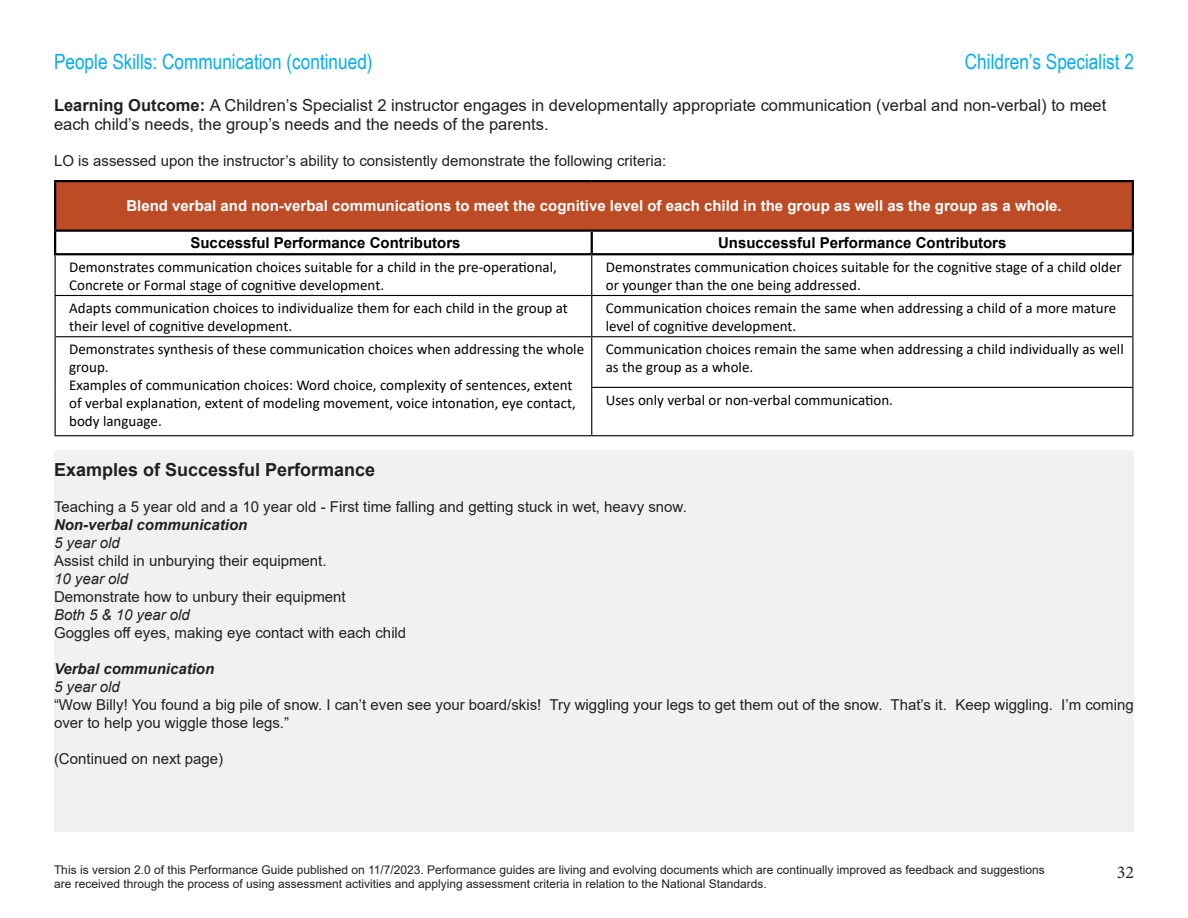
<style>
.page{position:relative;width:1188px;height:918px;background:#fff}
.page>*{position:absolute;margin:0;border:0;box-sizing:border-box;transform-origin:0 0}
.t1{font:21px "Arial Narrow";color:#00aeef}
.t2{font:700 18px "Arial";color:#231f20}
.t3{font:18px "Minion Pro";color:#231f20}
.t4{font:16.5px/19.8px "Arial";color:#231f20}
.t5{font:15px/18px "Calibri";color:#000}
.t6{font:15px/18px "Arial";color:#231f20}
.t7{font:700 15px "Arial";color:#fff}
.t8{font:700 15px "Arial";color:#000}
.t9{font:italic 700 15px "Arial";color:#231f20}
.t10{font:italic 15px "Arial";color:#231f20}
.t11{font:12px/14.4px "Arial";color:#231f20}
.s1{font-weight:700}
</style>
<div class="page">
<div style="left:55px;top:181px;width:1078px;height:50px;background:#bd4c26"></div>
<hr style="left:1132px;top:182px;width:2px;height:48px;background:#000">
<hr style="left:54px;top:182px;width:2px;height:48px;background:#000">
<hr style="left:54px;top:232px;width:2px;height:21px;background:#000">
<hr style="left:54px;top:180px;width:538px;height:2px;background:#000">
<hr style="left:592px;top:180px;width:542px;height:2px;background:#000">
<hr style="left:591px;top:232px;width:2px;height:21px;background:#000">
<hr style="left:1132px;top:232px;width:2px;height:21px;background:#000">
<hr style="left:54px;top:230px;width:538px;height:2px;background:#000">
<hr style="left:592px;top:230px;width:542px;height:2px;background:#000">
<hr style="left:54px;top:253px;width:538px;height:2px;background:#000">
<hr style="left:592px;top:253px;width:542px;height:2px;background:#000">
<hr style="left:55px;top:295px;width:537px;height:1px;background:#000">
<hr style="left:592px;top:295px;width:541px;height:1px;background:#000">
<hr style="left:55px;top:336px;width:537px;height:1px;background:#000">
<hr style="left:592px;top:336px;width:541px;height:1px;background:#000">
<hr style="left:591px;top:387px;width:542px;height:1px;background:#000">
<hr style="left:55px;top:435px;width:537px;height:1px;background:#000">
<hr style="left:592px;top:435px;width:541px;height:1px;background:#000">
<hr style="left:55px;top:255px;width:1px;height:40px;background:#000">
<hr style="left:55px;top:296px;width:1px;height:40px;background:#000">
<hr style="left:55px;top:337px;width:1px;height:50px;background:#000">
<hr style="left:55px;top:387px;width:1px;height:48px;background:#000">
<hr style="left:591px;top:255px;width:1px;height:40px;background:#000">
<hr style="left:1132px;top:255px;width:1px;height:40px;background:#000">
<hr style="left:591px;top:296px;width:1px;height:40px;background:#000">
<hr style="left:1132px;top:296px;width:1px;height:40px;background:#000">
<hr style="left:591px;top:337px;width:1px;height:50px;background:#000">
<hr style="left:1132px;top:337px;width:1px;height:50px;background:#000">
<hr style="left:591px;top:388px;width:1px;height:47px;background:#000">
<hr style="left:1132px;top:388px;width:1px;height:47px;background:#000">
<div style="left:54px;top:450px;width:1080px;height:382px;background:#f1f1f2"></div>
<p class="t1" style="left:54px;top:46px;width:320px">People Skills: Communication (continued)</p>
<h1 class="t1" style="left:965px;top:46px;width:171px">Children’s Specialist 2</h1>
<p class="t4" style="left:54px;top:95px;width:1054px"><span class="s1">Learning Outcome:</span> A Children’s Specialist 2 instructor engages in developmentally appropriate communication (verbal and non-verbal) to meet each child’s needs, the group’s needs and the needs of the parents.</p>
<p class="t6" style="left:54px;top:152px;width:614px">LO is assessed upon the instructor’s ability to consistently demonstrate the following criteria:</p>
<p class="t7" style="left:126px;top:195px;width:937px">Blend verbal and non-verbal communications to meet the cognitive level of each child in the group as well as the group as a whole.</p>
<p class="t8" style="left:190px;top:232px;width:272px">Successful Performance Contributors</p>
<p class="t8" style="left:718px;top:232px;width:290px">Unsuccessful Performance Contributors</p>
<p class="t5" style="left:69px;top:257px;width:489px">Demonstrates communication choices suitable for a child in the pre-operational,<br>Concrete or Formal stage of cognitive development.</p>
<p class="t5" style="left:606px;top:257px;width:518px">Demonstrates communication choices suitable for the cognitive stage of a child older or younger than the one being addressed.</p>
<p class="t5" style="left:69px;top:298px;width:500px">Adapts communication choices to individualize them for each child in the group at their level of cognitive development.</p>
<p class="t5" style="left:606px;top:298px;width:512px">Communication choices remain the same when addressing a child of a more mature level of cognitive development.</p>
<p class="t5" style="left:69px;top:340px;width:516px">Demonstrates synthesis of these communication choices when addressing the whole group.<br>Examples of communication choices: Word choice, complexity of sentences, extent of verbal explanation, extent of modeling movement, voice intonation, eye contact, body language.</p>
<p class="t5" style="left:606px;top:340px;width:520px">Communication choices remain the same when addressing a child individually as well as the group as a whole.</p>
<p class="t5" style="left:606px;top:390px;width:289px">Uses only verbal or non-verbal communication.</p>
<p class="t2" style="left:54px;top:457px;width:323px">Examples of Successful Performance</p>
<p class="t6" style="left:54px;top:498px;width:634px">Teaching a 5 year old and a 10 year old - First time falling and getting stuck in wet, heavy snow.</p>
<p class="t9" style="left:54px;top:515px;width:195px">Non-verbal communication</p>
<p class="t10" style="left:54px;top:533px;width:67px">5 year old</p>
<p class="t6" style="left:54px;top:552px;width:274px">Assist child in unburying their equipment.</p>
<p class="t10" style="left:54px;top:569px;width:76px">10 year old</p>
<p class="t6" style="left:54px;top:588px;width:293px">Demonstrate how to unbury their equipment</p>
<p class="t10" style="left:54px;top:605px;width:137px">Both 5 &amp; 10 year old</p>
<p class="t6" style="left:54px;top:624px;width:354px">Goggles off eyes, making eye contact with each child</p>
<p class="t9" style="left:54px;top:659px;width:162px">Verbal communication</p>
<p class="t10" style="left:54px;top:677px;width:67px">5 year old</p>
<p class="t6" style="left:54px;top:696px;width:1081px">“Wow Billy! You found a big pile of snow. I can’t even see your board/skis! Try wiggling your legs to get them out of the snow. That’s it. Keep wiggling. I’m coming over to help you wiggle those legs.”</p>
<p class="t6" style="left:54px;top:750px;width:171px">(Continued on next page)</p>
<p class="t11" style="left:54px;top:862px;width:992px">This is version 2.0 of this Performance Guide published on 11/7/2023. Performance guides are living and evolving documents which are continually improved as feedback and suggestions are received through the process of using assessment activities and applying assessment criteria in relation to the National Standards.</p>
<p class="t3" style="left:1117px;top:860px;width:19px">32</p>
</div>
